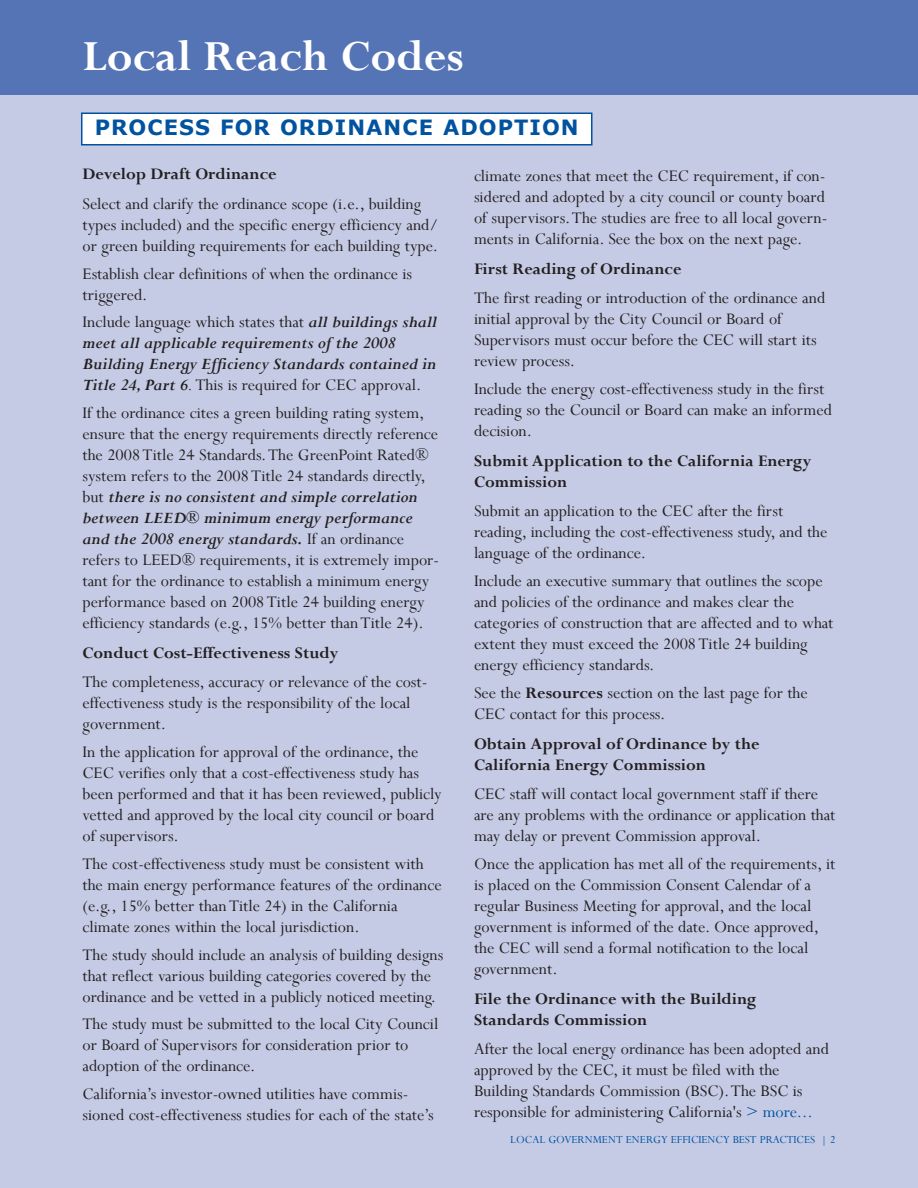
<style>
.page{position:relative;width:918px;height:1188px;background:#c5cbe5}
.page>*{position:absolute;margin:0;border:0;box-sizing:border-box;transform-origin:0 0}
.t1{font:700 48px "Perpetua";color:#fff}
.t2{font:700 21px "Verdana";letter-spacing:.05em;color:#0153a0}
.t3{font:18px/21px "Perpetua";color:#231f20}
.t4{font:700 18px/21px "Perpetua";color:#231f20}
.t5{font:italic 700 18px/21px "Perpetua";color:#231f20}
.t6{font:12px "Perpetua";color:#0153a0}
.s1{font-weight:400;font-style:normal}
.s2{font-weight:400}
.s3{font-weight:700;font-style:italic}
.s4{font-weight:700}
.s5{color:#0153a0}
</style>
<div class="page">
<div style="left:0;top:0;width:918px;height:68px;background:#5474b5"></div>
<div style="left:82px;top:113px;width:510px;height:32px;background:#fff"></div>
<div style="left:81px;top:112px;width:511px;height:34px;border:2px solid #0153a0"></div>
<div style="left:0;top:27px;width:918px;height:67px;background:#5474b5"></div>
<p class="t1" style="left:82px;top:26px;width:383px">Local Reach Codes</p>
<p class="t2" style="left:95px;top:112px;width:486px">PROCESS FOR ORDINANCE ADOPTION</p>
<p class="t4" style="left:82px;top:163px;width:196px">Develop Draft Ordinance</p>
<p class="t3" style="left:82px;top:193px;width:358px">Select and clarify the ordinance scope (i.e., building types included) and the specific energy efficiency and/ or green building requirements for each building type.</p>
<p class="t3" style="left:82px;top:262px;width:331px">Establish clear definitions of when the ordinance is triggered.</p>
<p class="t5" style="left:82px;top:311px;width:356px"><span class="s1">Include language which states that</span> all buildings shall meet all applicable requirements of the 2008<br>Building Energy Efficiency Standards contained in Title 24, Part 6<span class="s2">.</span> <span class="s1">This is required for CEC approval.</span></p>
<p class="t3" style="left:82px;top:402px;width:358px">If the ordinance cites a green building rating system, ensure that the energy requirements directly reference the 2008 Title 24 Standards. The GreenPoint Rated® system refers to the 2008 Title 24 standards directly, but <span class="s3">there is no consistent and simple correlation between LEED® minimum energy performance and the 2008 energy standards.</span> If an ordinance refers to LEED® requirements, it is extremely impor&shy;tant for the ordinance to establish a minimum energy performance based on 2008 Title 24 building energy efficiency standards (e.g., 15% better than Title 24).</p>
<p class="t4" style="left:82px;top:642px;width:257px">Conduct Cost-Effectiveness Study</p>
<p class="t3" style="left:82px;top:671px;width:347px">The completeness, accuracy or relevance of the cost&shy;effectiveness study is the responsibility of the local government.</p>
<p class="t3" style="left:82px;top:741px;width:361px">In the application for approval of the ordinance, the CEC verifies only that a cost-effectiveness study has been performed and that it has been reviewed, publicly vetted and approved by the local city council or board of supervisors.</p>
<p class="t3" style="left:82px;top:853px;width:361px">The cost-effectiveness study must be consistent with the main energy performance features of the ordinance (e.g., 15% better than Title 24) in the California climate zones within the local jurisdiction.</p>
<p class="t3" style="left:82px;top:944px;width:362px">The study should include an analysis of building designs that reflect various building categories covered by the ordinance and be vetted in a publicly noticed meeting.</p>
<p class="t3" style="left:82px;top:1013px;width:357px">The study must be submitted to the local City Council or Board of Supervisors for consideration prior to adoption of the ordinance.</p>
<p class="t3" style="left:82px;top:1083px;width:353px">California’s investor-owned utilities have commis&shy;sioned cost-effectiveness studies for each of the state’s</p>
<p class="t3" style="left:474px;top:165px;width:355px">climate zones that meet the CEC requirement, if con&shy;sidered and adopted by a city council or county board of supervisors. The studies are free to all local govern&shy;ments in California. See the box on the next page.</p>
<p class="t4" style="left:474px;top:258px;width:209px">First Reading of Ordinance</p>
<p class="t3" style="left:474px;top:287px;width:353px">The first reading or introduction of the ordinance and initial approval by the City Council or Board of Supervisors must occur before the CEC will start its review process.</p>
<p class="t3" style="left:474px;top:378px;width:360px">Include the energy cost-effectiveness study in the first reading so the Council or Board can make an informed decision.</p>
<p class="t4" style="left:474px;top:450px;width:339px">Submit Application to the California Energy<br>Commission</p>
<p class="t3" style="left:474px;top:500px;width:355px">Submit an application to the CEC after the first reading, including the cost-effectiveness study, and the language of the ordinance.</p>
<p class="t3" style="left:474px;top:570px;width:361px">Include an executive summary that outlines the scope and policies of the ordinance and makes clear the categories of construction that are affected and to what extent they must exceed the 2008 Title 24 building energy efficiency standards.</p>
<p class="t3" style="left:474px;top:682px;width:335px">See the <span class="s4">Resources</span> section on the last page for the<br>CEC contact for this process.</p>
<p class="t4" style="left:474px;top:733px;width:287px">Obtain Approval of Ordinance by the<br>California Energy Commission</p>
<p class="t3" style="left:474px;top:783px;width:363px">CEC staff will contact local government staff if there are any problems with the ordinance or application that may delay or prevent Commission approval.</p>
<p class="t3" style="left:474px;top:853px;width:363px">Once the application has met all of the requirements, it is placed on the Commission Consent Calendar of a regular Business Meeting for approval, and the local government is informed of the date. Once approved, the CEC will send a formal notification to the local government.</p>
<p class="t4" style="left:474px;top:988px;width:284px">File the Ordinance with the Building<br>Standards Commission</p>
<p class="t3" style="left:474px;top:1038px;width:356px">After the local energy ordinance has been adopted and approved by the CEC, it must be filed with the Building Standards Commission (BSC). The BSC is responsible for administering California's <span class="s5">&gt; more...</span></p>
<p class="t6" style="left:510px;top:1132px;width:15px">Local</p>
<p class="t6" style="left:548px;top:1132px;width:198px">Government Energy Efficiency Best</p>
<p class="t6" style="left:760px;top:1132px;width:14px">Practices</p>
<p class="t6" style="left:821px;top:1132px;width:16px">| 2</p>
</div>
